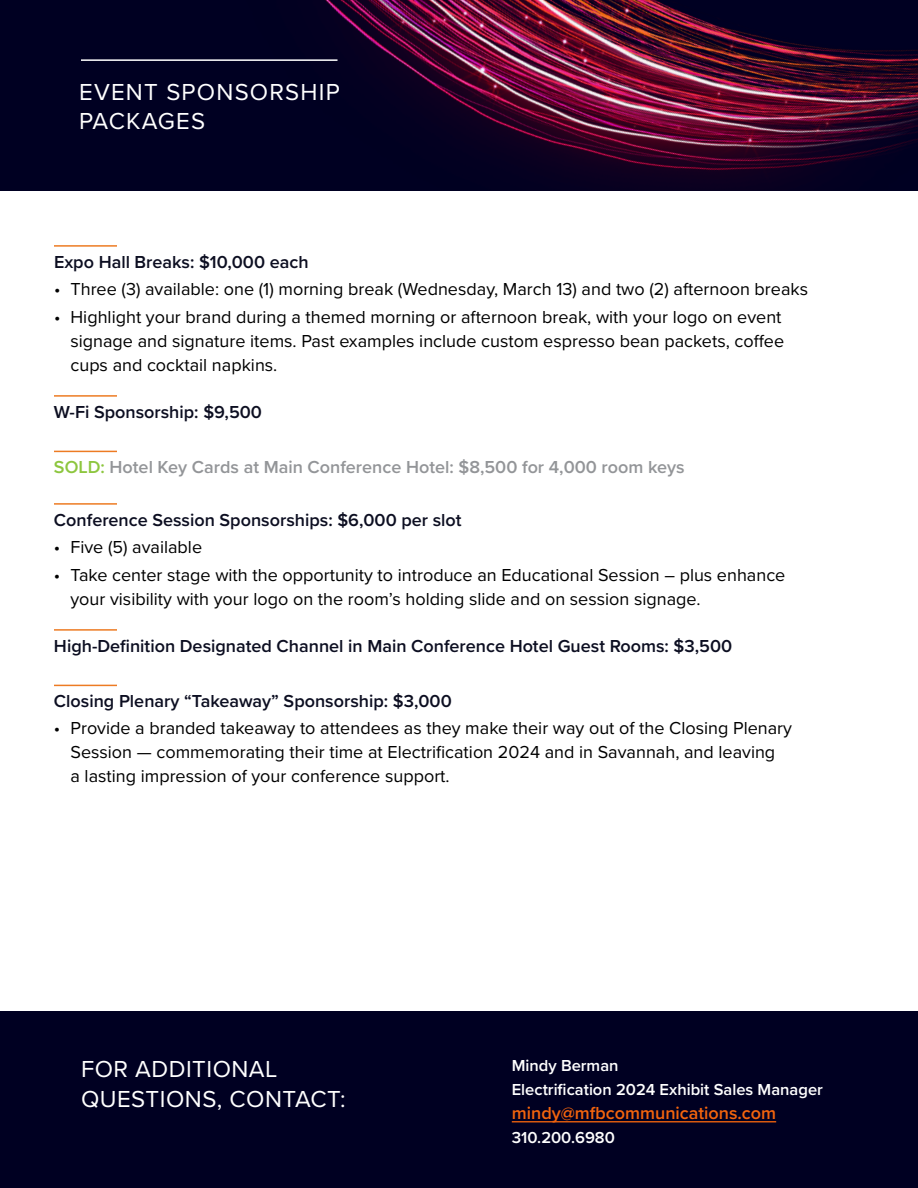
<style>
.page{position:relative;width:918px;height:1188px;background:#fff}
.page>*{position:absolute;margin:0;border:0;box-sizing:border-box;transform-origin:0 0}
.t1{font:24px/30px "Proxima Nova";letter-spacing:.02em;color:#fff}
.t2{font:24px/28.8px "Proxima Nova";letter-spacing:.05em;color:#fff}
.t3{font:18px/24px "Proxima Nova";color:#000}
.t4{font:600 18px "Proxima Nova";color:#0c0e21}
.t5{font:600 18px "Proxima Nova";color:#939598}
.t6{font:600 18px "Proxima Nova";color:#f3640d}
.t7{font:600 16.5px/24px "Proxima Nova";color:#fff}
.s1{color:#8dc63f}
</style>
<div class="page">
<div style="left:0;top:1012px;width:918px;height:176px;background:#002"></div>
<hr style="left:512px;top:1121px;width:264px;height:1px;background:#f3640d">
<div style="left:0;top:0;width:918px;height:191px;background:#002"></div>
<img style="left:325px;top:0;width:593px;height:189px">
<hr style="left:81px;top:59px;width:257px;height:2px;background:#fff">
<hr style="left:54px;top:245px;width:255px;height:2px;background:#ed7b23">
<hr style="left:54px;top:395px;width:208px;height:2px;background:#ed7b23">
<hr style="left:54px;top:451px;width:631px;height:1px;background:#ed7b23">
<hr style="left:54px;top:503px;width:408px;height:2px;background:#ed7b23">
<hr style="left:54px;top:629px;width:678px;height:2px;background:#ed7b23">
<hr style="left:54px;top:685px;width:398px;height:1px;background:#ed7b23">
<div style="left:118px;top:239px;width:546px;height:13px;background:#fff"></div>
<div style="left:118px;top:441px;width:676px;height:13px;background:#fff"></div>
<div style="left:118px;top:679px;width:676px;height:12px;background:#fff"></div>
<div style="left:118px;top:388px;width:676px;height:13px;background:#fff"></div>
<div style="left:118px;top:620px;width:676px;height:13px;background:#fff"></div>
<div style="left:118px;top:494px;width:676px;height:13px;background:#fff"></div>
<h1 class="t2" style="left:79px;top:77px;width:262px">EVENT SPONSORSHIP<br>PACKAGES</h1>
<p class="t4" style="left:54px;top:248px;width:256px">Expo Hall Breaks: $10,000 each</p>
<p class="t3" style="left:54px;top:276px;width:756px">• Three (3) available: one (1) morning break (Wednesday, March 13) and two (2) afternoon breaks</p>
<p class="t3" style="left:71px;top:304px;width:715px;text-indent:-17px">• Highlight your brand during a themed morning or afternoon break, with your logo on event signage and signature items. Past examples include custom espresso bean packets, coffee cups and cocktail napkins.</p>
<p class="t4" style="left:54px;top:398px;width:209px">W-Fi Sponsorship: $9,500</p>
<p class="t5" style="left:54px;top:454px;width:632px"><span class="s1">SOLD:</span> Hotel Key Cards at Main Conference Hotel: $8,500 for 4,000 room keys</p>
<p class="t4" style="left:54px;top:506px;width:409px">Conference Session Sponsorships: $6,000 per slot</p>
<p class="t3" style="left:54px;top:534px;width:150px">• Five (5) available</p>
<p class="t3" style="left:71px;top:562px;width:716px;text-indent:-17px">• Take center stage with the opportunity to introduce an Educational Session – plus enhance your visibility with your logo on the room’s holding slide and on session signage.</p>
<p class="t4" style="left:54px;top:632px;width:680px">High-Definition Designated Channel in Main Conference Hotel Guest Rooms: $3,500</p>
<p class="t4" style="left:54px;top:688px;width:399px">Closing Plenary “Takeaway” Sponsorship: $3,000</p>
<p class="t3" style="left:71px;top:715px;width:723px;text-indent:-17px">• Provide a branded takeaway to attendees as they make their way out of the Closing Plenary<br>Session — commemorating their time at Electrification 2024 and in Savannah, and leaving<br>a lasting impression of your conference support.</p>
<h1 class="t1" style="left:81px;top:1053px;width:266px">FOR ADDITIONAL<br>QUESTIONS, CONTACT:</h1>
<p class="t7" style="left:512px;top:1053px;width:313px">Mindy Berman<br>Electrification 2024 Exhibit Sales Manager</p>
<p class="t6" style="left:512px;top:1100px;width:266px">mindy@mfbcommunications.com</p>
<p class="t7" style="left:512px;top:1125px;width:105px">310.200.6980</p>
</div>
